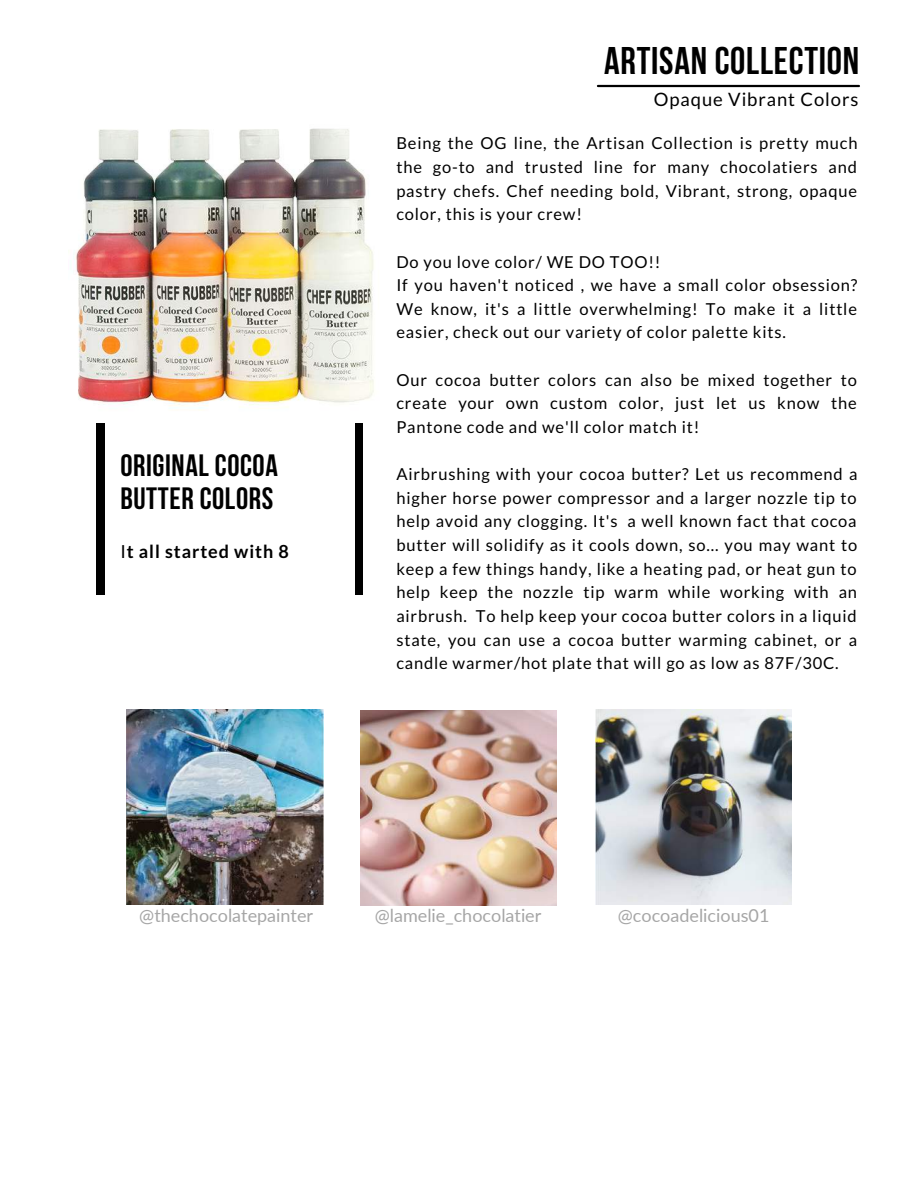
<style>
.page{position:relative;width:918px;height:1188px;background:#fff}
.page>*{position:absolute;margin:0;border:0;box-sizing:border-box;transform-origin:0 0}
.t1{font:700 38.4px "Bebas Neue";letter-spacing:.02em;color:#000}
.t2{font:700 30.75px/33.9px "Bebas Neue";letter-spacing:.02em;color:#000}
.t3{font:18.45px "Lato";letter-spacing:.05em;color:#000}
.t4{font:18px "Lato";color:#a6a6a6}
.t5{font:700 18px "Lato";letter-spacing:.05em;color:#000}
.t6{font:16.5px/23.7px "Lato";letter-spacing:.05em;color:#000;text-align:justify}
.s1{font-weight:400}
</style>
<div class="page">
<img style="left:596px;top:710px;width:196px;height:194px">
<img style="left:127px;top:710px;width:196px;height:194px">
<img style="left:360px;top:711px;width:196px;height:194px">
<div style="left:97px;top:422px;width:8px;height:172px;background:#000"></div>
<div style="left:355px;top:422px;width:8px;height:172px;background:#000"></div>
<img style="left:73px;top:128px;width:301px;height:283px">
<hr style="left:598px;top:85px;width:261px;height:2px;background:#000">
<h2 class="t2" style="left:120px;top:451px;width:159px">ORIGINAL COCOA<br>BUTTER COLORS</h2>
<p class="t5" style="left:120px;top:541px;width:170px"><span class="s1">I</span>t all started with 8</p>
<h1 class="t1" style="left:604px;top:45px;width:257px">ARTISAN COLLECTION</h1>
<p class="t3" style="left:654px;top:88px;width:206px">Opaque Vibrant Colors</p>
<p class="t6" style="left:396px;top:131px;width:463px">Being the OG line, the Artisan Collection is pretty much the go-to and trusted line for many chocolatiers and pastry chefs. Chef needing bold, Vibrant, strong, opaque color, this is your crew!</p>
<p class="t6" style="left:396px;top:249px;width:463px;text-align:left">Do you love color/ WE DO TOO!!<br>If you haven't noticed , we have a small color obsession?<br>We know, it's a little overwhelming! To make it a little easier, check out our variety of color palette kits.</p>
<p class="t6" style="left:396px;top:367px;width:462px">Our cocoa butter colors can also be mixed together to create your own custom color, just let us know the Pantone code and we'll color match it!</p>
<p class="t6" style="left:396px;top:462px;width:463px">Airbrushing with your cocoa butter? Let us recommend a higher horse power compressor and a larger nozzle tip to help avoid any clogging. It's a well known fact that cocoa butter will solidify as it cools down, so... you may want to keep a few things handy, like a heating pad, or heat gun to help keep the nozzle tip warm while working with an airbrush. To help keep your cocoa butter colors in a liquid state, you can use a cocoa butter warming cabinet, or a candle warmer/hot plate that will go as low as 87F/30C.</p>
<p class="t4" style="left:139px;top:904px;width:175px">@thechocolatepainter</p>
<p class="t4" style="left:375px;top:904px;width:168px">@lamelie_chocolatier</p>
<p class="t4" style="left:618px;top:904px;width:153px">@cocoadelicious01</p>
</div>
